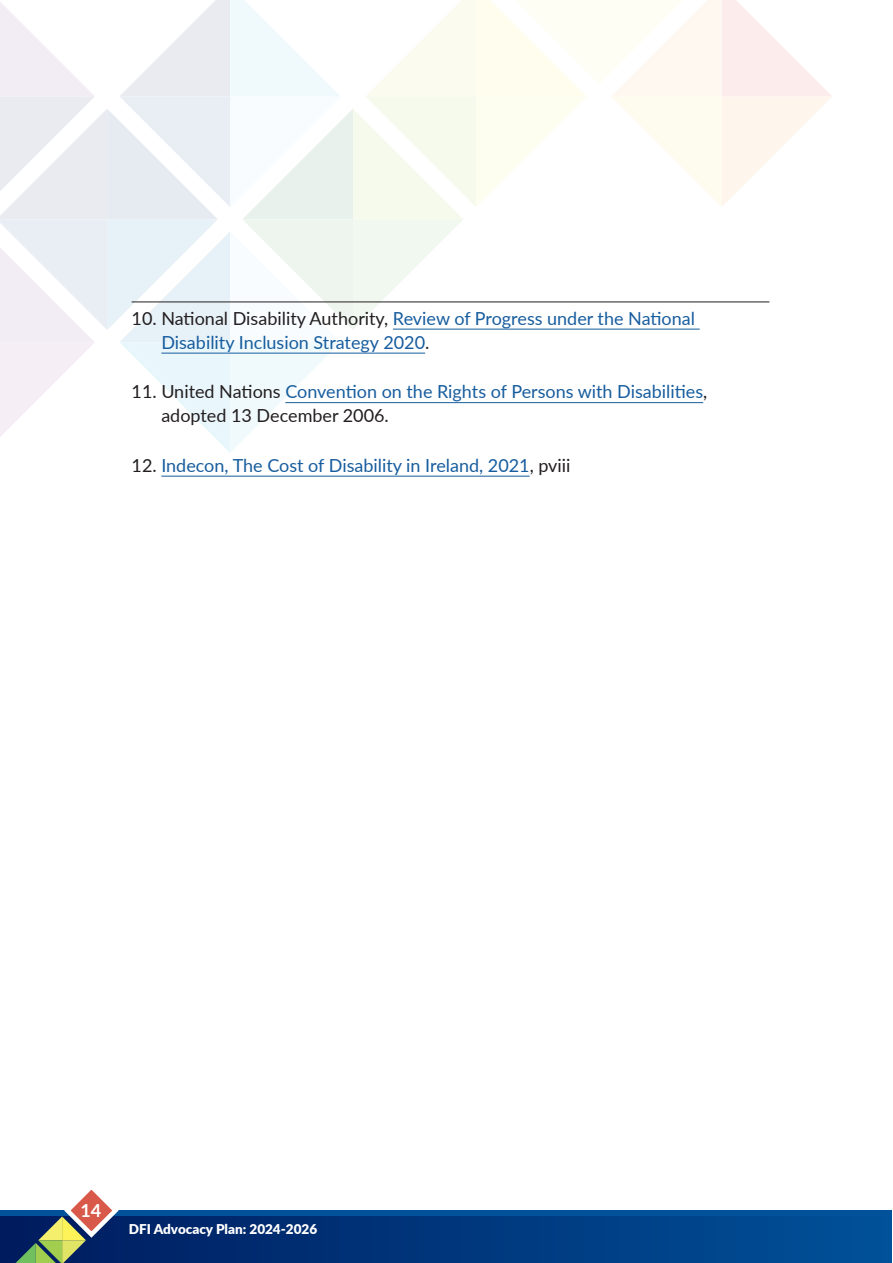
<style>
.page{position:relative;width:893px;height:1263px;background:#fff}
.page>*{position:absolute;margin:0;border:0;box-sizing:border-box;transform-origin:0 0}
.t1{font:18px/24px "Lato";color:#175d9e}
.t2{font:700 18px "Lato";color:#fff}
.t3{font:900 13.5px "Lato";color:#fff}
.s1{color:#231f20}
</style>
<div class="page">
<svg style="left:0;top:0;width:832px;height:452px"></svg>
<hr style="left:132px;top:302px;width:637px;height:1px;background:#231f20">
<hr style="left:393px;top:329px;width:307px;height:1px;background:#175d9e">
<hr style="left:161px;top:353px;width:264px;height:1px;background:#175d9e">
<hr style="left:285px;top:402px;width:418px;height:1px;background:#175d9e">
<hr style="left:161px;top:476px;width:369px;height:1px;background:#175d9e">
<div style="left:0;top:1210px;width:892px;height:53px;background:#01529a"></div>
<svg style="left:0;top:1216px;width:749px;height:47px;background:#00347a"></svg>
<svg style="left:12px;top:1190px;width:110px;height:73px"></svg>
<hr style="left:892px;top:0;width:1px;height:1263px;background:#01529a">
<p class="t1" style="left:161px;top:306px;width:535px;text-indent:-30px"><span class="s1">10. National Disability Authority,</span> Review of Progress under the National<br>Disability Inclusion Strategy 2020<span class="s1">.</span></p>
<p class="t1" style="left:161px;top:379px;width:547px;text-indent:-30px"><span class="s1">11. United Nations</span> Convention on the Rights of Persons with Disabilities<span class="s1">, adopted 13 December 2006.</span></p>
<p class="t1" style="left:132px;top:453px;width:440px"><span class="s1">12.</span> Indecon, The Cost of Disability in Ireland, 2021<span class="s1">, pviii</span></p>
<p class="t2" style="left:81px;top:1197px;width:22px">14</p>
<p class="t3" style="left:129px;top:1219px;width:190px">DFI Advocacy Plan: 2024-2026</p>
</div>
